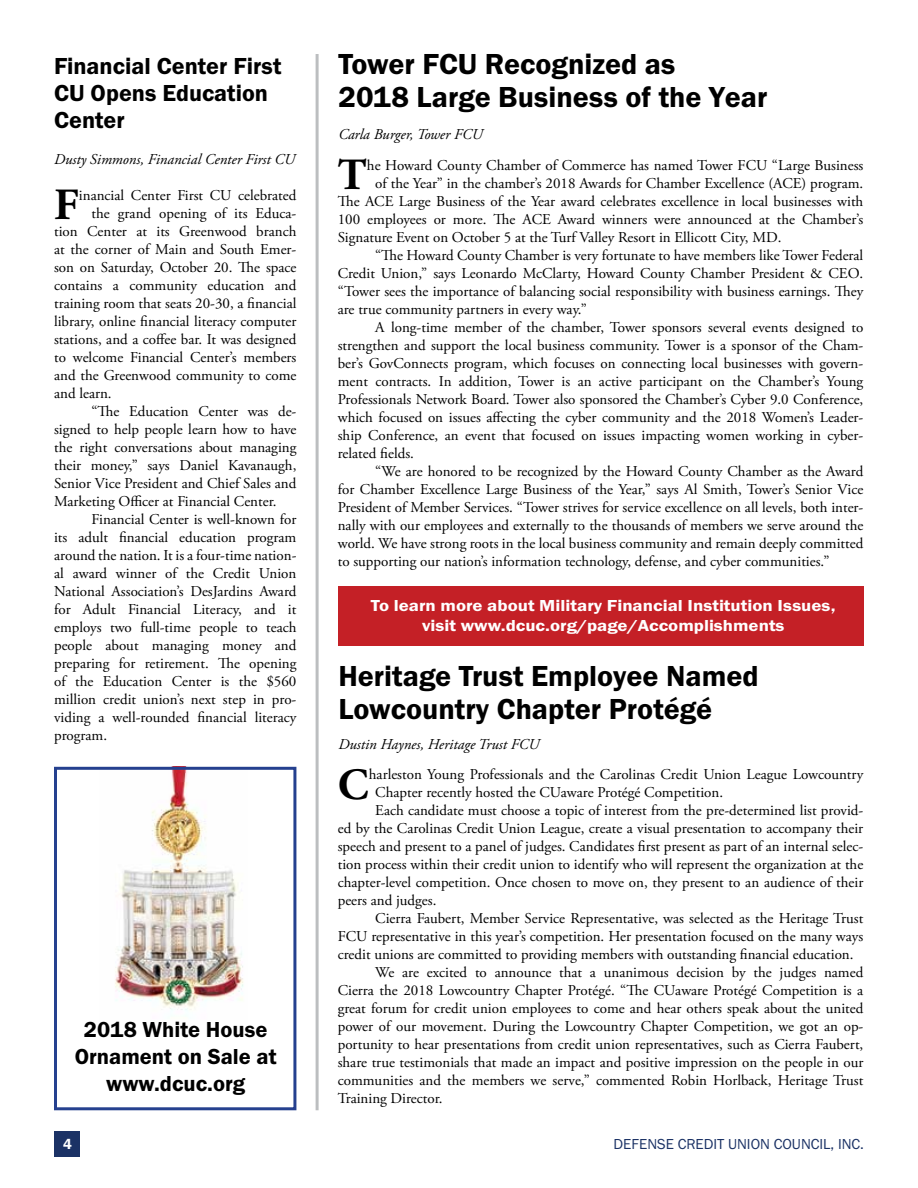
<style>
.page{position:relative;width:918px;height:1188px;background:#fff}
.page>*{position:absolute;margin:0;border:0;box-sizing:border-box;transform-origin:0 0}
.t1{font:700 44.55px "Adobe Garamond Pro";color:#000}
.t2{font:600 30px/33px "Franklin Gothic FS";color:#000}
.t3{font:600 24px/27px "Franklin Gothic FS";color:#000}
.t4{font:600 22.5px/27px "Franklin Gothic FS";color:#000;text-align:center}
.t5{font:600 16.5px/19.5px "Franklin Gothic FS";color:#fff;text-align:center;scale:1.14 1}
.t6{font:15px "Adobe Garamond Pro";color:#000}
.t7{font:italic 15px "Adobe Garamond Pro";color:#000}
.t8{font:15px "Franklin Gothic FS";color:#1b3265}
.t9{font:600 15px "Franklin Gothic FS";color:#fff}
</style>
<div class="page">
<div style="left:54px;top:1131px;width:26px;height:25px;background:#1b3265"></div>
<hr style="left:316px;top:54px;width:3px;height:1056px;background:#bcbec0">
<div style="left:338px;top:586px;width:525px;height:60px;background:#c42026"></div>
<img style="left:115px;top:771px;width:128px;height:239px">
<div style="left:54px;top:767px;width:242px;height:343px;border:3px solid #25408f"></div>
<h3 class="t3" style="left:54px;top:53px;width:229px">Financial Center First<br>CU Opens Education<br>Center</h3>
<p class="t7" style="left:54px;top:150px;width:243px">Dusty Simmons, Financial Center First CU</p>
<h1 class="t1" style="left:54px;top:179px;width:26px">F</h1>
<p class="t6" style="left:79px;top:186px;width:219px">inancial Center First CU celebrated</p>
<p class="t6" style="left:92px;top:204px;width:206px">the grand opening of its Educa-</p>
<p class="t6" style="left:54px;top:222px;width:244px">tion Center at its Greenwood branch</p>
<p class="t6" style="left:54px;top:240px;width:244px">at the corner of Main and South Emer-</p>
<p class="t6" style="left:54px;top:258px;width:244px">son on Saturday, October 20. The space</p>
<p class="t6" style="left:54px;top:276px;width:244px">contains a community education and</p>
<p class="t6" style="left:54px;top:294px;width:244px">training room that seats 20-30, a financial</p>
<p class="t6" style="left:54px;top:312px;width:244px">library, online financial literacy computer</p>
<p class="t6" style="left:54px;top:330px;width:244px">stations, and a coffee bar. It was designed</p>
<p class="t6" style="left:54px;top:348px;width:244px">to welcome Financial Center’s members</p>
<p class="t6" style="left:54px;top:366px;width:244px">and the Greenwood community to come</p>
<p class="t6" style="left:54px;top:384px;width:59px">and learn.</p>
<p class="t6" style="left:92px;top:402px;width:206px">“The Education Center was de-</p>
<p class="t6" style="left:54px;top:420px;width:244px">signed to help people learn how to have</p>
<p class="t6" style="left:54px;top:438px;width:244px">the right conversations about managing</p>
<p class="t6" style="left:54px;top:456px;width:244px">their money,” says Daniel Kavanaugh,</p>
<p class="t6" style="left:54px;top:474px;width:244px">Senior Vice President and Chief Sales and</p>
<p class="t6" style="left:54px;top:492px;width:224px">Marketing Officer at Financial Center.</p>
<p class="t6" style="left:92px;top:510px;width:206px">Financial Center is well-known for</p>
<p class="t6" style="left:54px;top:528px;width:244px">its adult financial education program</p>
<p class="t6" style="left:54px;top:546px;width:244px">around the nation. It is a four-time nation-</p>
<p class="t6" style="left:54px;top:564px;width:244px">al award winner of the Credit Union</p>
<p class="t6" style="left:54px;top:582px;width:244px">National Association’s DesJardins Award</p>
<p class="t6" style="left:54px;top:600px;width:244px">for Adult Financial Literacy, and it</p>
<p class="t6" style="left:54px;top:618px;width:244px">employs two full-time people to teach</p>
<p class="t6" style="left:54px;top:636px;width:244px">people about managing money and</p>
<p class="t6" style="left:54px;top:654px;width:244px">preparing for retirement. The opening</p>
<p class="t6" style="left:54px;top:672px;width:244px">of the Education Center is the $560</p>
<p class="t6" style="left:54px;top:690px;width:244px">million credit union’s next step in pro-</p>
<p class="t6" style="left:54px;top:708px;width:244px">viding a well-rounded financial literacy</p>
<p class="t6" style="left:54px;top:726px;width:55px">program.</p>
<h3 class="t4" style="left:75px;top:1017px;width:203px">2018 White House<br>Ornament on Sale at www.dcuc.org</h3>
<h2 class="t2" style="left:338px;top:48px;width:431px">Tower FCU Recognized as<br>2018 Large Business of the Year</h2>
<p class="t7" style="left:338px;top:125px;width:146px">Carla Burger, Tower FCU</p>
<h1 class="t1" style="left:338px;top:149px;width:30px">T</h1>
<p class="t6" style="left:367px;top:156px;width:498px">he Howard County Chamber of Commerce has named Tower FCU “Large Business</p>
<p class="t6" style="left:375px;top:174px;width:490px">of the Year” in the chamber’s 2018 Awards for Chamber Excellence (ACE) program.</p>
<p class="t6" style="left:338px;top:192px;width:527px">The ACE Large Business of the Year award celebrates excellence in local businesses with</p>
<p class="t6" style="left:338px;top:210px;width:527px">100 employees or more. The ACE Award winners were announced at the Chamber’s</p>
<p class="t6" style="left:338px;top:228px;width:445px">Signature Event on October 5 at the Turf Valley Resort in Ellicott City, MD.</p>
<p class="t6" style="left:375px;top:246px;width:490px">“The Howard County Chamber is very fortunate to have members like Tower Federal</p>
<p class="t6" style="left:338px;top:264px;width:527px">Credit Union,” says Leonardo McClarty, Howard County Chamber President &amp; CEO.</p>
<p class="t6" style="left:338px;top:282px;width:527px">“Tower sees the importance of balancing social responsibility with business earnings. They</p>
<p class="t6" style="left:338px;top:300px;width:251px">are true community partners in every way.”</p>
<p class="t6" style="left:375px;top:318px;width:490px">A long-time member of the chamber, Tower sponsors several events designed to</p>
<p class="t6" style="left:338px;top:336px;width:527px">strengthen and support the local business community. Tower is a sponsor of the Cham-</p>
<p class="t6" style="left:338px;top:354px;width:527px">ber’s GovConnects program, which focuses on connecting local businesses with govern-</p>
<p class="t6" style="left:338px;top:372px;width:527px">ment contracts. In addition, Tower is an active participant on the Chamber’s Young</p>
<p class="t6" style="left:338px;top:390px;width:527px">Professionals Network Board. Tower also sponsored the Chamber’s Cyber 9.0 Conference,</p>
<p class="t6" style="left:338px;top:408px;width:527px">which focused on issues affecting the cyber community and the 2018 Women’s Leader-</p>
<p class="t6" style="left:338px;top:426px;width:527px">ship Conference, an event that focused on issues impacting women working in cyber-</p>
<p class="t6" style="left:338px;top:444px;width:78px">related fields.</p>
<p class="t6" style="left:375px;top:462px;width:490px">“We are honored to be recognized by the Howard County Chamber as the Award</p>
<p class="t6" style="left:338px;top:480px;width:527px">for Chamber Excellence Large Business of the Year,” says Al Smith, Tower’s Senior Vice</p>
<p class="t6" style="left:338px;top:498px;width:527px">President of Member Services. “Tower strives for service excellence on all levels, both inter-</p>
<p class="t6" style="left:338px;top:516px;width:527px">nally with our employees and externally to the thousands of members we serve around the</p>
<p class="t6" style="left:338px;top:534px;width:527px">world. We have strong roots in the local business community and remain deeply committed</p>
<p class="t6" style="left:338px;top:552px;width:493px">to supporting our nation’s information technology, defense, and cyber communities.”</p>
<p class="t5" style="left:371px;top:596px;width:409px">To learn more about Military Financial Institution Issues, visit www.dcuc.org/page/Accomplishments</p>
<h2 class="t2" style="left:338px;top:660px;width:422px">Heritage Trust Employee Named<br>Lowcountry Chapter Protégé</h2>
<p class="t7" style="left:338px;top:736px;width:203px">Dustin Haynes, Heritage Trust FCU</p>
<h1 class="t1" style="left:338px;top:759px;width:32px">C</h1>
<p class="t6" style="left:369px;top:766px;width:496px">harleston Young Professionals and the Carolinas Credit Union League Lowcountry</p>
<p class="t6" style="left:375px;top:784px;width:349px">Chapter recently hosted the CUaware Protégé Competition.</p>
<p class="t6" style="left:375px;top:802px;width:490px">Each candidate must choose a topic of interest from the pre-determined list provid-</p>
<p class="t6" style="left:338px;top:820px;width:527px">ed by the Carolinas Credit Union League, create a visual presentation to accompany their</p>
<p class="t6" style="left:338px;top:838px;width:527px">speech and present to a panel of judges. Candidates first present as part of an internal selec-</p>
<p class="t6" style="left:338px;top:856px;width:527px">tion process within their credit union to identify who will represent the organization at the</p>
<p class="t6" style="left:338px;top:874px;width:527px">chapter-level competition. Once chosen to move on, they present to an audience of their</p>
<p class="t6" style="left:338px;top:892px;width:100px">peers and judges.</p>
<p class="t6" style="left:375px;top:910px;width:490px">Cierra Faubert, Member Service Representative, was selected as the Heritage Trust</p>
<p class="t6" style="left:338px;top:928px;width:527px">FCU representative in this year’s competition. Her presentation focused on the many ways</p>
<p class="t6" style="left:338px;top:946px;width:517px">credit unions are committed to providing members with outstanding financial education.</p>
<p class="t6" style="left:375px;top:964px;width:490px">We are excited to announce that a unanimous decision by the judges named</p>
<p class="t6" style="left:338px;top:982px;width:527px">Cierra the 2018 Lowcountry Chapter Protégé. “The CUaware Protégé Competition is a</p>
<p class="t6" style="left:338px;top:1000px;width:527px">great forum for credit union employees to come and hear others speak about the united</p>
<p class="t6" style="left:338px;top:1018px;width:527px">power of our movement. During the Lowcountry Chapter Competition, we got an op-</p>
<p class="t6" style="left:338px;top:1036px;width:527px">portunity to hear presentations from credit union representatives, such as Cierra Faubert,</p>
<p class="t6" style="left:338px;top:1054px;width:527px">share true testimonials that made an impact and positive impression on the people in our</p>
<p class="t6" style="left:338px;top:1072px;width:527px">communities and the members we serve,” commented Robin Horlback, Heritage Trust</p>
<p class="t6" style="left:338px;top:1090px;width:106px">Training Director.</p>
<p class="t9" style="left:63px;top:1135px;width:10px">4</p>
<p class="t8" style="left:614px;top:1136px;width:252px">DEFENSE CREDIT UNION COUNCIL, INC.</p>
</div>
